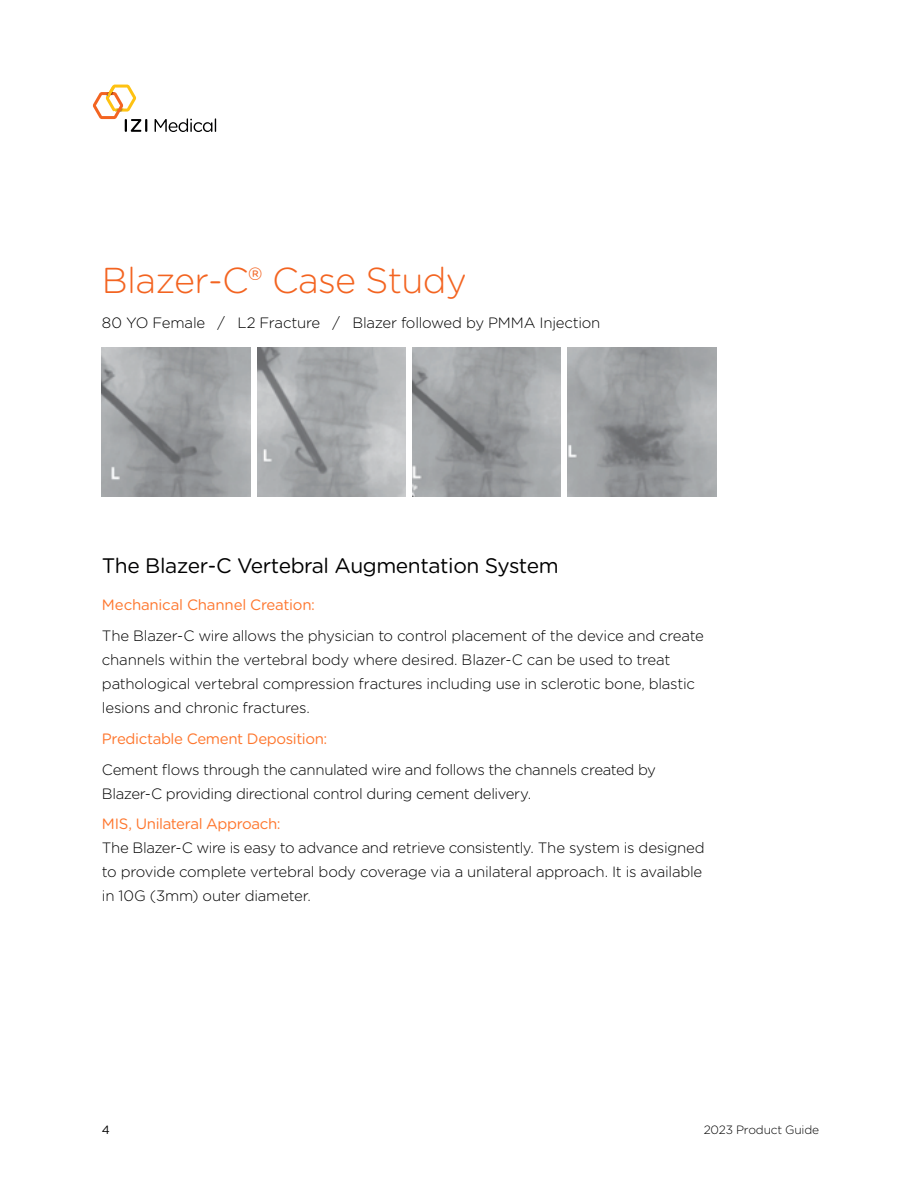
<style>
.page{position:relative;width:918px;height:1188px;background:#fff}
.page>*{position:absolute;margin:0;border:0;box-sizing:border-box;transform-origin:0 0}
.Overskrift{font:300 36px "Gotham Rounded";letter-spacing:-.02em;color:#f36421}
.t1{font:21px "Gotham Rounded";letter-spacing:-.02em;color:#000001}
.t2{font:300 15px/24px "Gotham Rounded";letter-spacing:-.02em;color:#000001}
.t3{font:15px "Gotham Rounded";letter-spacing:-.02em;color:#fe762d}
.t4{font:300 12px "Gotham Rounded";letter-spacing:-.02em;color:#000001}
.t5{font:12px "Gotham Rounded";color:#000001}
</style>
<div class="page">
<img style="left:102px;top:348px;width:148px;height:148px">
<img style="left:257px;top:348px;width:149px;height:148px">
<img style="left:412px;top:348px;width:149px;height:148px">
<img style="left:568px;top:348px;width:148px;height:148px">
<hr style="left:917px;top:634px;width:1px;height:554px;background:#f36421">
<svg style="left:917px;top:634px;width:1px;height:369px"></svg>
<svg style="left:155px;top:118px;width:61px;height:14px"></svg>
<svg style="left:93px;top:85px;width:54px;height:47px"></svg>
<p class="Overskrift" style="left:102px;top:256px;width:367px">Blazer-C® Case Study</p>
<p class="t2" style="left:102px;top:310px;width:500px">80 YO Female / L2 Fracture / Blazer followed by PMMA Injection</p>
<p class="t1" style="left:102px;top:551px;width:458px">The Blazer-C Vertebral Augmentation System</p>
<p class="t3" style="left:102px;top:595px;width:215px">Mechanical Channel Creation:</p>
<p class="t2" style="left:102px;top:623px;width:603px">The Blazer-C wire allows the physician to control placement of the device and create channels within the vertebral body where desired. Blazer-C can be used to treat pathological vertebral compression fractures including use in sclerotic bone, blastic lesions and chronic fractures.</p>
<p class="t3" style="left:102px;top:728px;width:227px">Predictable Cement Deposition:</p>
<p class="t2" style="left:102px;top:757px;width:555px">Cement flows through the cannulated wire and follows the channels created by<br>Blazer-C providing directional control during cement delivery.</p>
<p class="t3" style="left:102px;top:814px;width:180px">MIS, Unilateral Approach:</p>
<p class="t2" style="left:102px;top:835px;width:604px">The Blazer-C wire is easy to advance and retrieve consistently. The system is designed to provide complete vertebral body coverage via a unilateral approach. It is available in 10G (3mm) outer diameter.</p>
<p class="t5" style="left:102px;top:1122px;width:10px">4</p>
<p class="t4" style="left:704px;top:1122px;width:117px">2023 Product Guide</p>
</div>
